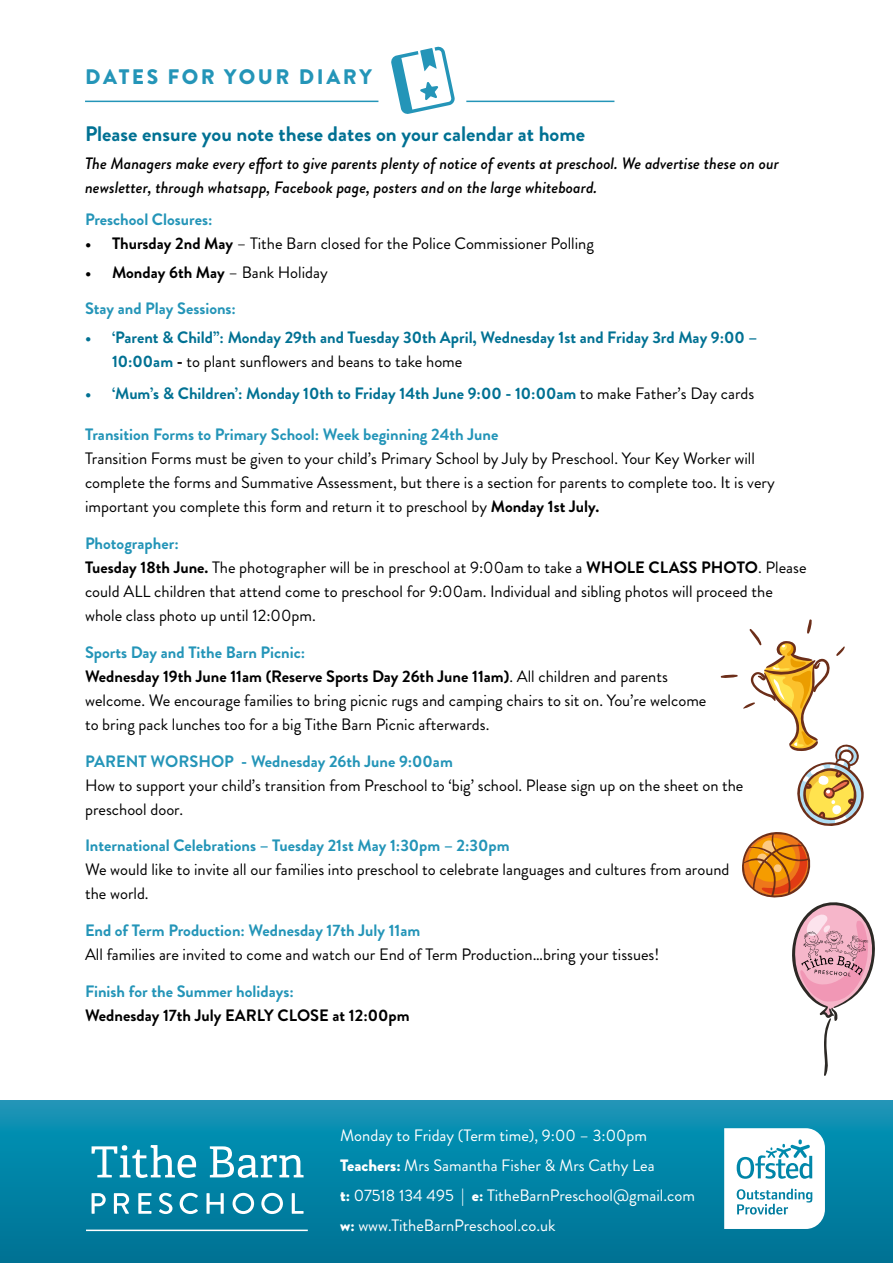
<style>
.page{position:relative;width:893px;height:1263px;background:#fff}
.page>*{position:absolute;margin:0;border:0;box-sizing:border-box;transform-origin:0 0}
.t1{font:700 21px "Brandon Grotesque";color:#007193}
.t2{font:900 21px "Brandon Grotesque";letter-spacing:.12em;color:#2495b8}
.t3{font:16.5px/24px "Brandon Grotesque";color:#000}
.t4{font:700 16.5px "Brandon Grotesque";color:#2495b8}
.t5{font:700 16.5px/24px "Brandon Grotesque";color:#007193}
.t6{font:italic 500 16.5px/24px "Brandon Grotesque";color:#000}
.t7{font:16.5px/30px "Brandon Grotesque";color:#fff}
.t8{font:700 16.5px "Brandon Grotesque";color:#000}
.s1{font-weight:700}
.s2{font-weight:400}
.s3{color:#000}
.s4{font-weight:400;color:#000}
.s5{font-weight:700;color:#2495b8}
.s6{font-weight:900}
</style>
<div class="page">
<svg style="left:391px;top:46px;width:64px;height:68px"></svg>
<hr style="left:85px;top:101px;width:293px;height:1px;background:#2495b8">
<hr style="left:466px;top:101px;width:148px;height:1px;background:#2495b8">
<svg style="left:0;top:1100px;width:893px;height:163px;background:#0583a5"></svg>
<svg style="left:92px;top:1145px;width:212px;height:33px"></svg>
<svg style="left:92px;top:1193px;width:14px;height:21px"></svg>
<svg style="left:114px;top:1193px;width:15px;height:21px"></svg>
<svg style="left:138px;top:1193px;width:13px;height:21px"></svg>
<svg style="left:159px;top:1193px;width:13px;height:21px"></svg>
<svg style="left:180px;top:1193px;width:18px;height:21px"></svg>
<svg style="left:207px;top:1193px;width:17px;height:21px"></svg>
<svg style="left:233px;top:1193px;width:21px;height:21px"></svg>
<svg style="left:261px;top:1193px;width:22px;height:21px"></svg>
<svg style="left:292px;top:1193px;width:12px;height:21px"></svg>
<hr style="left:86px;top:1229px;width:222px;height:2px;background:#fff">
<svg style="left:724px;top:1128px;width:101px;height:101px"></svg>
<svg style="left:720px;top:619px;width:155px;height:457px"></svg>
<p class="t2" style="left:85px;top:62px;width:288px">DATES FOR YOUR DIARY</p>
<p class="t1" style="left:85px;top:119px;width:502px">Please ensure you note these dates on your calendar at home</p>
<p class="t6" style="left:85px;top:151px;width:695px">The Managers make every effort to give parents plenty of notice of events at preschool. We advertise these on our newsletter, through whatsapp, Facebook page, posters and on the large whiteboard.</p>
<p class="t4" style="left:85px;top:208px;width:129px">Preschool Closures:</p>
<p class="t3" style="left:85px;top:232px;width:510px"><span class="s1">• Thursday 2nd May</span> – Tithe Barn closed for the Police Commissioner Polling</p>
<p class="t8" style="left:85px;top:260px;width:244px">• Monday 6th May <span class="s2">– Bank Holiday</span></p>
<p class="t4" style="left:85px;top:297px;width:153px">Stay and Play Sessions:</p>
<p class="t5" style="left:112px;top:325px;width:647px;text-indent:-27px">• ‘Parent &amp; Child”: Monday 29th and Tuesday 30th April, Wednesday 1st and Friday 3rd May 9:00 –<br>10:00am <span class="s3">-</span> <span class="s4">to plant sunflowers and beans to take home</span></p>
<p class="t5" style="left:85px;top:382px;width:671px">• ‘Mum’s &amp; Children’: Monday 10th to Friday 14th June 9:00 - 10:00am <span class="s4">to make Father’s Day cards</span></p>
<p class="t4" style="left:85px;top:423px;width:415px">Transition Forms to Primary School: Week beginning 24th June</p>
<p class="t3" style="left:85px;top:447px;width:691px">Transition Forms must be given to your child’s Primary School by July by Preschool. Your Key Worker will complete the forms and Summative Assessment, but there is a section for parents to complete too. It is very important you complete this form and return it to preschool by <span class="s1">Monday 1st July.</span></p>
<p class="t3" style="left:85px;top:532px;width:723px"><span class="s5">Photographer:<br></span><span class="s1">Tuesday 18th June.</span> The photographer will be in preschool at 9:00am to take a <span class="s1">WHOLE CLASS PHOTO</span>. Please could ALL children that attend come to preschool for 9:00am. Individual and sibling photos will proceed the whole class photo up until 12:00pm.</p>
<p class="t3" style="left:85px;top:640px;width:623px"><span class="s5">Sports Day and Tithe Barn Picnic:<br></span><span class="s1">Wednesday 19th June 11am (Reserve Sports Day 26th June 11am)</span>. All children and parents welcome. We encourage families to bring picnic rugs and camping chairs to sit on. You’re welcome to bring pack lunches too for a big Tithe Barn Picnic afterwards.</p>
<p class="t4" style="left:85px;top:749px;width:369px">PARENT WORSHOP - Wednesday 26th June 9:00am</p>
<p class="t3" style="left:85px;top:773px;width:660px">How to support your child’s transition from Preschool to ‘big’ school. Please sign up on the sheet on the preschool door.</p>
<p class="t4" style="left:85px;top:834px;width:426px">International Celebrations – Tuesday 21st May 1:30pm – 2:30pm</p>
<p class="t3" style="left:85px;top:858px;width:646px">We would like to invite all our families into preschool to celebrate languages and cultures from around the world.</p>
<p class="t4" style="left:85px;top:919px;width:337px">End of Term Production: Wednesday 17th July 11am</p>
<p class="t3" style="left:85px;top:943px;width:576px">All families are invited to come and watch our End of Term Production…bring your tissues!</p>
<p class="t4" style="left:85px;top:980px;width:210px">Finish for the Summer holidays:</p>
<p class="t8" style="left:85px;top:1004px;width:326px">Wednesday 17th July EARLY CLOSE at 12:00pm</p>
<p class="t7" style="left:340px;top:1120px;width:356px">Monday to Friday (Term time), 9:00 – 3:00pm <span class="s6">Teachers:</span> Mrs Samantha Fisher &amp; Mrs Cathy Lea<br><span class="s6">t:</span> 07518 134 495 | <span class="s6">e:</span> TitheBarnPreschool@gmail.com <span class="s6">w:</span> www.TitheBarnPreschool.co.uk</p>
</div>
